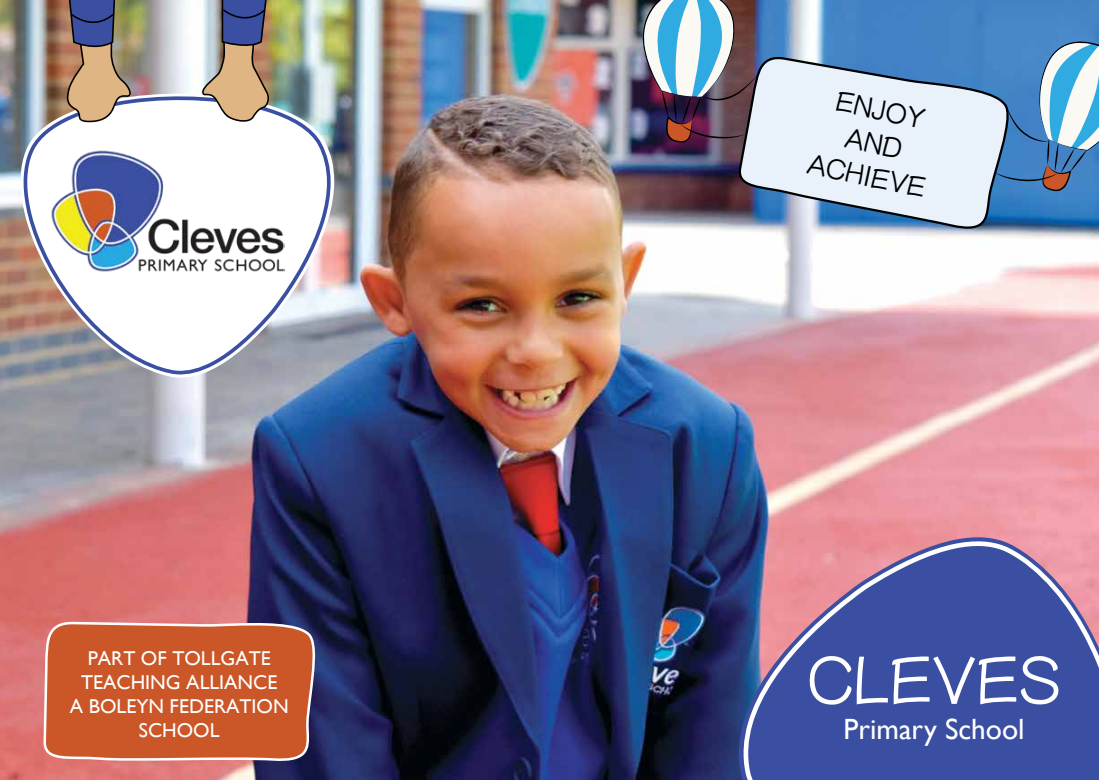
<style>
.page{position:relative;width:1099px;height:780px;background:#fff}
.page>*{position:absolute;margin:0;border:0;box-sizing:border-box;transform-origin:0 0}
.t1{font:65.75px "Yuppy TC";color:#fff}
.t2{font:29.25px "Gill Sans";color:#fff}
.t3{font:28px/33.6px "Yuppy TC";color:#000;text-align:center}
.t4{font:20px/24px "Gill Sans";color:#fff;text-align:center}
</style>
<div class="page">
<img style="left:0;top:0;width:1098px;height:780px">
<svg style="left:19px;top:94px;width:313px;height:283px"></svg>
<img style="left:50px;top:149px;width:235px;height:124px">
<svg style="left:61px;top:0;width:74px;height:124px;background:#9d8b7f"></svg>
<svg style="left:202px;top:0;width:74px;height:123px;background:#a59992"></svg>
<svg style="left:739px;top:537px;width:359px;height:243px;background:#5c5fa2"></svg>
<img style="left:642px;top:0;width:114px;height:142px">
<svg style="left:993px;top:36px;width:105px;height:155px"></svg>
<svg style="left:736px;top:56px;width:278px;height:175px;background:#b6c8dc"></svg>
<svg style="left:42px;top:620px;width:278px;height:142px;background:#c65d37"></svg>
<p class="t4" style="left:70px;top:645px;width:220px">PART OF TOLLGATE<br>TEACHING ALLIANCE<br>A BOLEYN FEDERATION<br>SCHOOL</p>
<h3 class="t3" style="left:825px;top:80px;width:122px;rotate:12deg">ENJOY<br>AND<br>ACHIEVE</h3>
<h1 class="t1" style="left:807px;top:646px;width:255px">CLEVES</h1>
<h2 class="t2" style="left:843px;top:711px;width:182px">Primary School</h2>
</div>
